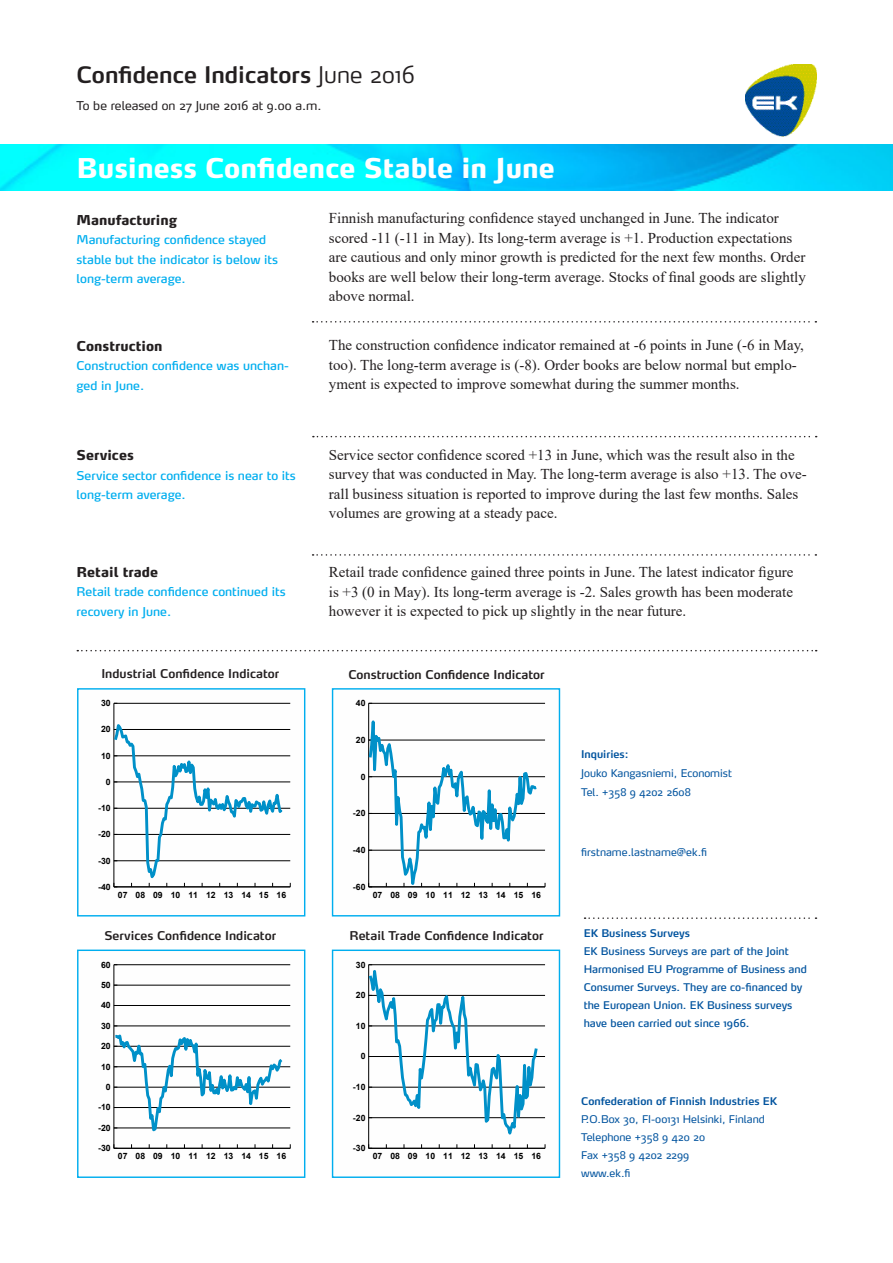
<style>
.page{position:relative;width:893px;height:1263px;background:#fff}
.page>*{position:absolute;margin:0;border:0;box-sizing:border-box;transform-origin:0 0}
.Ingressi_-_OSIO_2{font:800 27px "Max";color:#fff}
.PÄÄotsikko-osio_1{font:600 22.5px "Max";color:#231f20}
.Leipä{font:15px/19.5px "Times New Roman";color:#231f20}
.Ingressi_-_OSIO_2-2{font:800 13.5px "Max";color:#231f20}
.Leipä-2{font:800 13.5px "Max";color:#231f20}
.Ingressi_-_OSIO_2-3{font:12px/19.5px "Max";color:#00aeef}
.KUVA-ots-loppuosa{font:600 12px "Max";color:#231f20}
.Leipä-3{font:12px/19.5px "Max";color:#00aeef}
.Leipä-4{font:12px "Max";color:#231f20}
.Kuvaotsikko{font:600 12px "Max";color:#231f20}
.ek_infoa{font:10.5px/18px "Max";color:#01539e}
.ek_infoa-2{font:10.5px/19px "Max";color:#01539e}
.ek_infoa-3{font:600 10.5px "Max";color:#01539e}
.t1{font:700 8.7px "Arial";color:#000}
.s1{font-weight:300}
.s2{font-weight:600}
</style>
<div class="page">
<img style="left:0;top:145px;width:893px;height:45px">
<img style="left:745px;top:64px;width:71px;height:72px">
<svg style="left:313px;top:321px;width:503px;height:2px"></svg>
<svg style="left:313px;top:436px;width:504px;height:1px"></svg>
<svg style="left:313px;top:554px;width:503px;height:2px"></svg>
<svg style="left:585px;top:917px;width:231px;height:2px"></svg>
<hr style="left:114px;top:1128px;width:176px;height:1px;background:#000">
<hr style="left:114px;top:1107px;width:176px;height:1px;background:#000">
<hr style="left:114px;top:1087px;width:176px;height:1px;background:#000">
<hr style="left:114px;top:1066px;width:176px;height:1px;background:#000">
<hr style="left:114px;top:1046px;width:176px;height:1px;background:#000">
<hr style="left:114px;top:1026px;width:176px;height:1px;background:#000">
<hr style="left:114px;top:1005px;width:176px;height:1px;background:#000">
<hr style="left:114px;top:985px;width:176px;height:1px;background:#000">
<hr style="left:114px;top:964px;width:176px;height:1px;background:#000">
<hr style="left:114px;top:965px;width:1px;height:183px;background:#000">
<hr style="left:114px;top:1148px;width:176px;height:1px;background:#000">
<svg style="left:113px;top:1019px;width:172px;height:115px"></svg>
<div style="left:77px;top:949px;width:228px;height:229px;border:1px solid #00aeef"></div>
<hr style="left:114px;top:703px;width:176px;height:1px;background:#000">
<hr style="left:114px;top:703px;width:1px;height:184px;background:#000">
<svg style="left:113px;top:718px;width:178px;height:169px"></svg>
<div style="left:77px;top:688px;width:228px;height:228px;border:1px solid #00aeef"></div>
<svg style="left:77px;top:650px;width:740px;height:1px"></svg>
<svg style="left:368px;top:702px;width:178px;height:186px"></svg>
<div style="left:332px;top:688px;width:228px;height:228px;border:1px solid #00aeef"></div>
<svg style="left:368px;top:964px;width:178px;height:185px"></svg>
<div style="left:332px;top:949px;width:228px;height:229px;border:1px solid #00aeef"></div>
<p class="PÄÄotsikko-osio_1" style="left:77px;top:60px;width:340px">Confidence Indicators <span class="s1">June 2016</span></p>
<p class="Leipä-4" style="left:77px;top:98px;width:247px">To be released on 27 June 2016 at 9.00 a.m.</p>
<p class="Ingressi_-_OSIO_2" style="left:77px;top:151px;width:480px">Business Confidence Stable in June</p>
<p class="Ingressi_-_OSIO_2-2" style="left:77px;top:211px;width:102px">Manufacturing</p>
<p class="Ingressi_-_OSIO_2-3" style="left:77px;top:230px;width:203px">Manufacturing confidence stayed stable but the indicator is below its long-term average.</p>
<p class="Leipä-2" style="left:77px;top:337px;width:87px">Construction</p>
<p class="Leipä-3" style="left:77px;top:356px;width:214px">Construction confidence was unchan&shy;ged in June.</p>
<p class="Ingressi_-_OSIO_2-2" style="left:77px;top:447px;width:59px">Services</p>
<p class="Ingressi_-_OSIO_2-3" style="left:77px;top:466px;width:221px">Service sector confidence is near to its long-term average.</p>
<p class="Ingressi_-_OSIO_2-2" style="left:77px;top:563px;width:83px">Retail trade</p>
<p class="Ingressi_-_OSIO_2-3" style="left:77px;top:582px;width:211px">Retail trade confidence continued its recovery in June.</p>
<p class="Leipä" style="left:329px;top:208px;width:479px">Finnish manufacturing confidence stayed unchanged in June. The indicator scored -11 (-11 in May). Its long-term average is +1. Production expectations are cautious and only minor growth is predicted for the next few months. Order books are well below their long-term average. Stocks of final goods are slightly above normal.</p>
<p class="Leipä" style="left:329px;top:335px;width:477px">The construction confidence indicator remained at -6 points in June (-6 in May, too). The long-term average is (-8). Order books are below normal but emplo&shy;yment is expected to improve somewhat during the summer months.</p>
<p class="Leipä" style="left:329px;top:445px;width:480px">Service sector confidence scored +13 in June, which was the result also in the survey that was conducted in May. The long-term average is also +13. The ove&shy;rall business situation is reported to improve during the last few months. Sales volumes are growing at a steady pace.</p>
<p class="Leipä" style="left:329px;top:562px;width:466px;text-align:justify">Retail trade confidence gained three points in June. The latest indicator figure is +3 (0 in May). Its long-term average is -2. Sales growth has been moderate however it is expected to pick up slightly in the near future.</p>
<p class="Kuvaotsikko" style="left:101px;top:666px;width:179px">Industrial Confidence Indicator</p>
<p class="KUVA-ots-loppuosa" style="left:348px;top:667px;width:198px">Construction Confidence Indicator</p>
<p class="t1" style="left:101px;top:697px;width:11px">30</p>
<p class="t1" style="left:101px;top:723px;width:11px">20</p>
<p class="t1" style="left:101px;top:749px;width:11px">10</p>
<p class="t1" style="left:106px;top:776px;width:6px">0</p>
<p class="t1" style="left:98px;top:802px;width:14px">-10</p>
<p class="t1" style="left:98px;top:828px;width:14px">-20</p>
<p class="t1" style="left:98px;top:854px;width:14px">-30</p>
<p class="t1" style="left:98px;top:880px;width:14px">-40</p>
<p class="t1" style="left:118px;top:888px;width:170px">07 08 09 10 11 12 13 14 15 16</p>
<p class="KUVA-ots-loppuosa" style="left:104px;top:928px;width:173px">Services Confidence Indicator</p>
<p class="t1" style="left:101px;top:958px;width:11px">60</p>
<p class="t1" style="left:101px;top:979px;width:11px">50</p>
<p class="t1" style="left:101px;top:999px;width:11px">40</p>
<p class="t1" style="left:101px;top:1019px;width:11px">30</p>
<p class="t1" style="left:101px;top:1040px;width:11px">20</p>
<p class="t1" style="left:101px;top:1060px;width:11px">10</p>
<p class="t1" style="left:106px;top:1081px;width:6px">0</p>
<p class="t1" style="left:98px;top:1101px;width:14px">-10</p>
<p class="t1" style="left:98px;top:1122px;width:14px">-20</p>
<p class="t1" style="left:98px;top:1142px;width:14px">-30</p>
<p class="t1" style="left:118px;top:1150px;width:170px">07 08 09 10 11 12 13 14 15 16</p>
<p class="t1" style="left:356px;top:697px;width:11px">40</p>
<p class="t1" style="left:356px;top:734px;width:11px">20</p>
<p class="t1" style="left:361px;top:770px;width:6px">0</p>
<p class="t1" style="left:353px;top:807px;width:14px">-20</p>
<p class="t1" style="left:353px;top:844px;width:14px">-40</p>
<p class="t1" style="left:353px;top:880px;width:14px">-60</p>
<p class="t1" style="left:373px;top:888px;width:170px">07 08 09 10 11 12 13 14 15 16</p>
<p class="KUVA-ots-loppuosa" style="left:349px;top:928px;width:196px">Retail Trade Confidence Indicator</p>
<p class="t1" style="left:356px;top:958px;width:11px">30</p>
<p class="t1" style="left:356px;top:989px;width:11px">20</p>
<p class="t1" style="left:356px;top:1019px;width:11px">10</p>
<p class="t1" style="left:361px;top:1050px;width:6px">0</p>
<p class="t1" style="left:353px;top:1081px;width:14px">-10</p>
<p class="t1" style="left:353px;top:1111px;width:14px">-20</p>
<p class="t1" style="left:353px;top:1142px;width:14px">-30</p>
<p class="t1" style="left:373px;top:1150px;width:170px">07 08 09 10 11 12 13 14 15 16</p>
<p class="ek_infoa-2" style="left:581px;top:744px;width:152px"><span class="s2">Inquiries:<br></span>Jouko Kangasniemi, Economist<br>Tel. +358 9 4202 2608</p>
<p class="ek_infoa-2" style="left:581px;top:843px;width:128px">firstname.lastname@ek.fi</p>
<p class="ek_infoa-3" style="left:584px;top:926px;width:108px">EK Business Surveys</p>
<p class="ek_infoa" style="left:584px;top:942px;width:225px">EK Business Surveys are part of the Joint Harmonised EU Programme of Business and Consumer Surveys. They are co-financed by the European Union. EK Business surveys have been carried out since 1966.</p>
<p class="ek_infoa-3" style="left:581px;top:1094px;width:198px">Confederation of Finnish Industries EK</p>
<p class="ek_infoa-2" style="left:581px;top:1109px;width:185px">P.O.Box 30, FI-00131 Helsinki, Finland</p>
<p class="ek_infoa-2" style="left:581px;top:1127px;width:125px">Telephone +358 9 420 20</p>
<p class="ek_infoa-2" style="left:581px;top:1145px;width:110px;line-height:18px">Fax +358 9 4202 2299 www.ek.fi</p>
</div>
